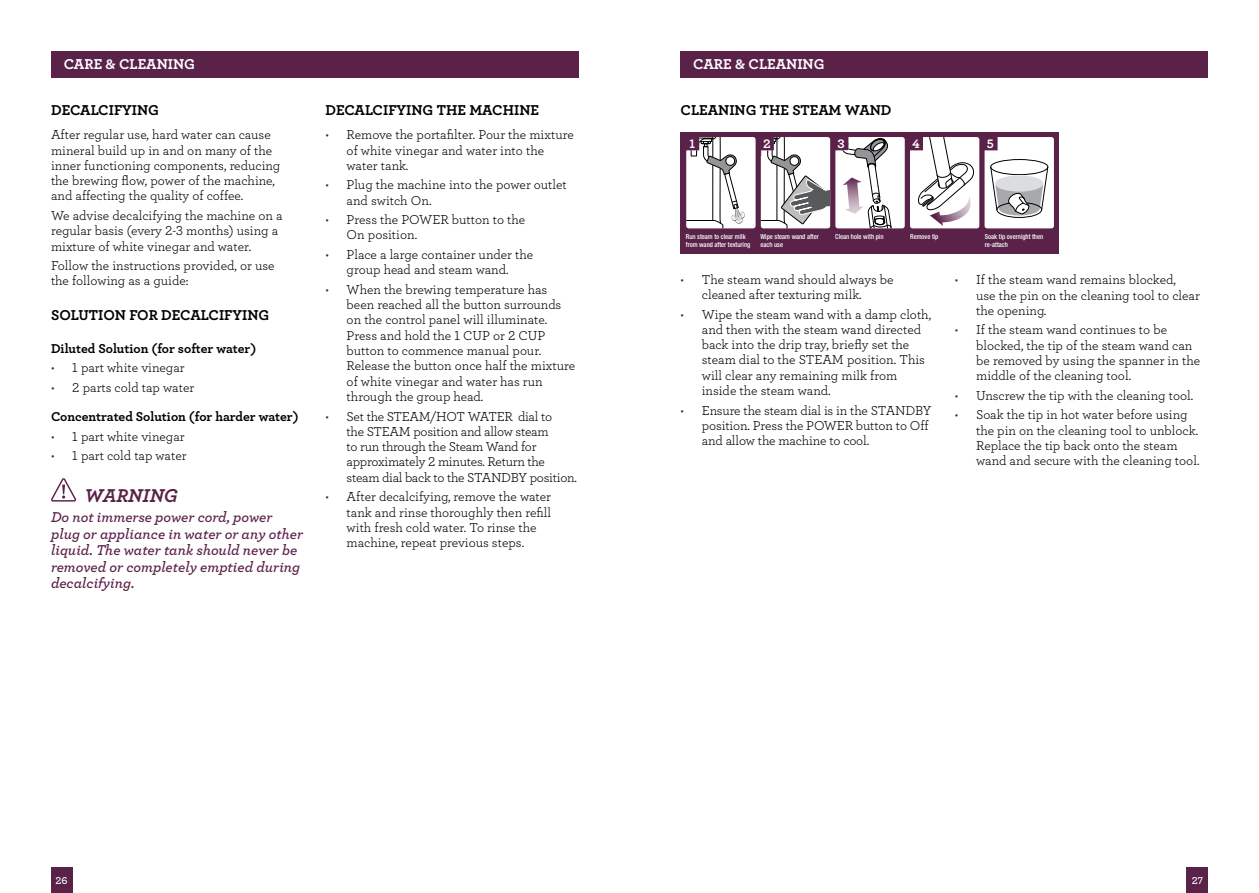
<style>
.page{position:relative;width:1259px;height:893px;background:#fff}
.page>*{position:absolute;margin:0;border:0;box-sizing:border-box;transform-origin:0 0}
.t1{font:19.5px "Archer Bold LF Italic";color:#5a2149}
.t2{font:15px/16.5px "Archer Semibold LF Italic";color:#5a2149}
.t3{font:15px "Archer Bold LF";color:#000}
.t4{font:15px "Archer Bold LF";color:#fff}
.t5{font:13.5px/15.3px "Archer Book LF";color:#000}
.t6{font:13.5px/15.3px "Archer Book LF";letter-spacing:-.02em;color:#000}
.t7{font:13.5px "Archer Bold LF";color:#000}
.t8{font:12.9px "Archer Bold LF";color:#fff}
.t9{font:10.5px "Archer Semibold LF";color:#fff}
.t10{font:500 condensed 6.9px/8.2px "Helvetica Neue";color:#fff;scale:.95 1}
.s1{color:#5a2149}
</style>
<div class="page">
<div style="left:51px;top:867px;width:21px;height:26px;background:#5a2149"></div>
<div style="left:1186px;top:867px;width:22px;height:26px;background:#5a2149"></div>
<div style="left:51px;top:51px;width:527px;height:27px;background:#5a2149"></div>
<svg style="left:51px;top:478px;width:25px;height:24px"></svg>
<div style="left:680px;top:51px;width:528px;height:27px;background:#5a2149"></div>
<div style="left:680px;top:132px;width:379px;height:121px;background:#5a2149"></div>
<svg style="left:686px;top:137px;width:69px;height:91px;background:#e1dfe0"></svg>
<svg style="left:761px;top:137px;width:143px;height:91px;background:#d0cccf"></svg>
<svg style="left:910px;top:137px;width:144px;height:91px;background:#dbd7da"></svg>
<p class="t4" style="left:64px;top:55px;width:133px">CARE &amp; CLEANING</p>
<p class="t4" style="left:693px;top:55px;width:121px">PAge header.....</p>
<p class="t3" style="left:51px;top:101px;width:110px">DECALCIFYING</p>
<p class="t5" style="left:51px;top:127px;width:231px">After regular use, hard water can cause mineral build up in and on many of the inner functioning components, reducing the brewing flow, power of the machine, and affecting the quality of coffee.</p>
<p class="t5" style="left:51px;top:207px;width:233px">We advise decalcifying the machine on a regular basis (every 2-3 months) using a mixture of white vinegar and water.</p>
<p class="t5" style="left:51px;top:258px;width:225px">Follow the instructions provided, or use the following as a guide:</p>
<p class="t3" style="left:51px;top:305px;width:131px">Solution for decalcif</p>
<p class="t3" style="left:232px;top:305px;width:20px">ying</p>
<p class="t7" style="left:51px;top:340px;width:207px">Diluted Solution (for softer water)</p>
<p class="t5" style="left:51px;top:360px;width:135px"><span class="s1">•</span> 1 part white vinegar</p>
<p class="t5" style="left:51px;top:379px;width:145px"><span class="s1">•</span> 2 parts cold tap water</p>
<p class="t7" style="left:51px;top:408px;width:249px">Concentrated Solution (for harder water)</p>
<p class="t5" style="left:51px;top:428px;width:135px"><span class="s1">•</span> 1 part white vinegar</p>
<p class="t5" style="left:51px;top:448px;width:137px"><span class="s1">•</span> 1 part cold tap water</p>
<h1 class="t1" style="left:85px;top:483px;width:95px">WARNING</h1>
<p class="t2" style="left:51px;top:509px;width:253px">Do not immerse power cord, power plug or appliance in water or any other liquid. The water tank should never be removed or completely emptied during decalcifying.</p>
<p class="t4" style="left:64px;top:55px;width:121px">PAge header.....</p>
<p class="t4" style="left:693px;top:55px;width:133px">CARE &amp; CLEANING</p>
<p class="t3" style="left:680px;top:101px;width:211px">CLEANING THE STEAM WAND</p>
<p class="t3" style="left:325px;top:101px;width:215px">DECALCIFYING THE MACHINE</p>
<p class="t5" style="left:347px;top:127px;width:229px;text-indent:-21px"><span class="s1">•</span> Remove the portafilter. Pour the mixture of white vinegar and water into the water tank.</p>
<p class="t5" style="left:347px;top:177px;width:222px;text-indent:-21px"><span class="s1">•</span> Plug the machine into the power outlet and switch On.</p>
<p class="t5" style="left:347px;top:212px;width:180px;text-indent:-21px"><span class="s1">•</span> Press the POWER button to the<br>On position.</p>
<p class="t5" style="left:325px;top:247px;width:209px;text-align:center"><span class="s1">•</span> Place a large container under the group head and steam wand.</p>
<p class="t5" style="left:347px;top:281px;width:230px;text-indent:-21px"><span class="s1">•</span> When the brewing temperature has been reached all the button surrounds on the control panel will illuminate.<br>Press and hold the 1 CUP or 2 CUP button to commence manual pour.<br>Release the button once half the mixture of white vinegar and water has run through the group head.</p>
<p class="t6" style="left:347px;top:408px;width:232px;text-indent:-21px"><span class="s1">•</span> Set the STEAM/HOT WATER dial to<br>the STEAM position and allow steam<br>to run through the Steam Wand for approximately 2 minutes. Return the steam dial back to the STANDBY position.</p>
<p class="t5" style="left:347px;top:489px;width:206px;text-indent:-21px"><span class="s1">•</span> After decalcifying, remove the water tank and rinse thoroughly then refill with fresh cold water. To rinse the machine, repeat previous steps.</p>
<p class="t8" style="left:689px;top:135px;width:7px">1</p>
<p class="t8" style="left:763px;top:135px;width:9px">2</p>
<p class="t8" style="left:837px;top:135px;width:9px">3</p>
<p class="t8" style="left:912px;top:135px;width:9px">4</p>
<p class="t8" style="left:986px;top:135px;width:8px">5</p>
<p class="t10" style="left:760px;top:232px;width:63px">Wipe steam wand after each use</p>
<p class="t10" style="left:835px;top:232px;width:52px">Clean hole with pin</p>
<p class="t10" style="left:910px;top:232px;width:31px">Remove tip</p>
<p class="t10" style="left:984px;top:232px;width:63px">Soak tip overnight then re-attach</p>
<p class="t10" style="left:686px;top:232px;width:69px">Run steam to clear milk from wand after texturing</p>
<p class="t5" style="left:702px;top:271px;width:193px;text-indent:-21px"><span class="s1">•</span> The steam wand should always be cleaned after texturing milk.</p>
<p class="t5" style="left:702px;top:306px;width:231px;text-indent:-21px"><span class="s1">•</span> Wipe the steam wand with a damp cloth, and then with the steam wand directed back into the drip tray, briefly set the steam dial to the STEAM position. This will clear any remaining milk from inside the steam wand.</p>
<p class="t5" style="left:702px;top:402px;width:231px;text-indent:-21px"><span class="s1">•</span> Ensure the steam dial is in the STANDBY position. Press the POWER button to Off and allow the machine to cool.</p>
<p class="t5" style="left:976px;top:272px;width:225px;text-indent:-21px"><span class="s1">•</span> If the steam wand remains blocked,<br>use the pin on the cleaning tool to clear the opening.</p>
<p class="t5" style="left:976px;top:322px;width:225px;text-indent:-21px"><span class="s1">•</span> If the steam wand continues to be blocked, the tip of the steam wand can be removed by using the spanner in the middle of the cleaning tool.</p>
<p class="t5" style="left:955px;top:387px;width:240px"><span class="s1">•</span> Unscrew the tip with the cleaning tool.</p>
<p class="t5" style="left:976px;top:407px;width:225px;text-indent:-21px"><span class="s1">•</span> Soak the tip in hot water before using the pin on the cleaning tool to unblock.<br>Replace the tip back onto the steam wand and secure with the cleaning tool.</p>
<p class="t9" style="left:56px;top:874px;width:14px">26</p>
<p class="t9" style="left:1191px;top:874px;width:13px">27</p>
</div>
